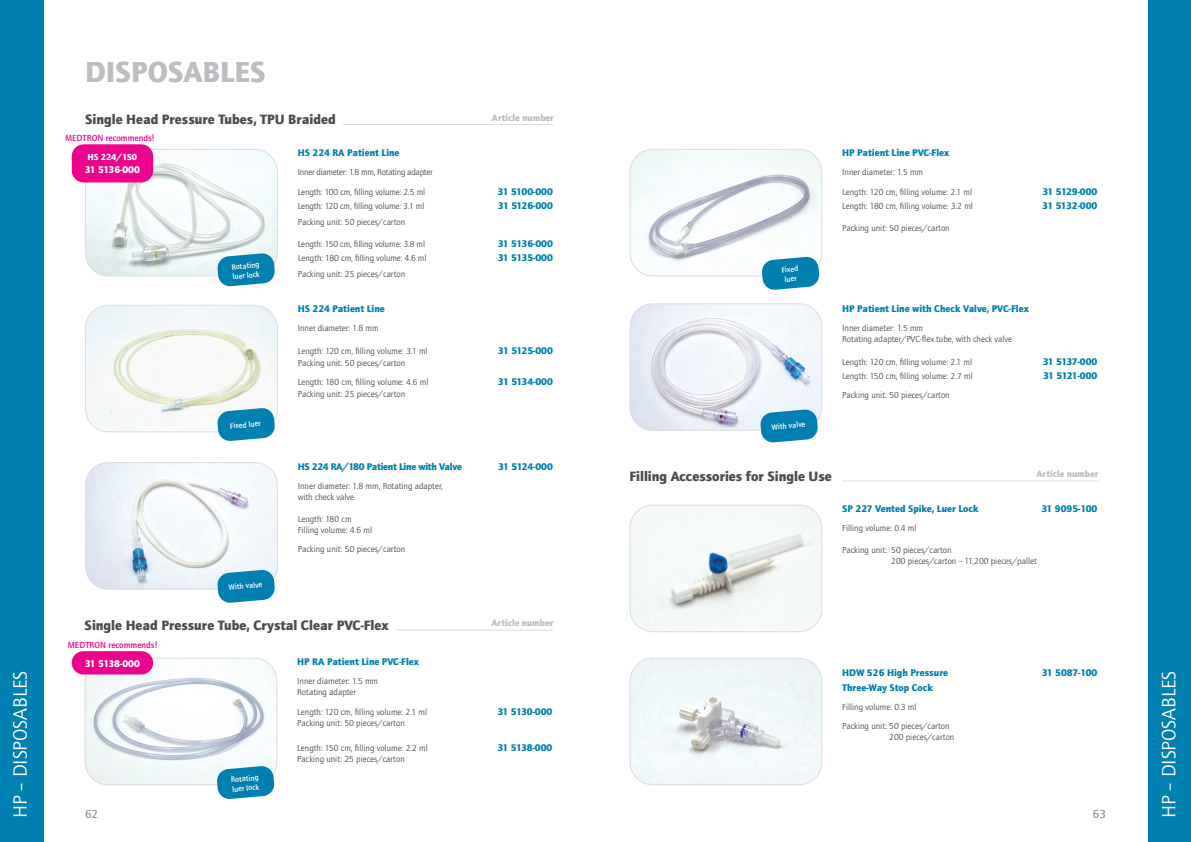
<style>
.page{position:relative;width:1191px;height:842px;background:#fff}
.page>*{position:absolute;margin:0;border:0;box-sizing:border-box;transform-origin:0 0}
.t1{font:900 30px "Quay Sans ITC Std";color:#bcbdc0}
.t2{font:20px "Quay Sans ITC Std";color:#fff}
.t3{font:900 14px "Quay Sans ITC Std";color:#4b4c4d}
.t4{font:500 12px "Quay Sans ITC Std";color:#939598}
.t5{font:900 10px "Quay Sans ITC Std";color:#0080b0}
.t6{font:900 10px "Quay Sans ITC Std";letter-spacing:-.035em;color:#0080b0}
.t7{font:900 10px "Quay Sans ITC Std";letter-spacing:-.025em;color:#0080b0}
.t8{font:900 10px "Quay Sans ITC Std";letter-spacing:-.035em;color:#fff}
.t9{font:900 10px "Quay Sans ITC Std";letter-spacing:-.03em;color:#0080b0}
.t10{font:900 10px "Quay Sans ITC Std";letter-spacing:-.045em;color:#0080b0}
.t11{font:900 10px "Quay Sans ITC Std";letter-spacing:-.05em;color:#0080b0}
.t12{font:900 10px "Quay Sans ITC Std";letter-spacing:-.07em;color:#0080b0}
.t13{font:900 9.5px "Quay Sans ITC Std";color:#bcbdc0}
.t14{font:500 9.1px "Quay Sans ITC Std";color:#ed028c}
.t15{font:9px/11px "Quay Sans ITC Std";color:#4b4c4d}
.t16{font:9px/19.5px "Quay Sans ITC Std";letter-spacing:-.025em;color:#4b4c4d}
.t17{font:900 9px "Quay Sans ITC Std";color:#fff}
.t18{font:500 8px/9.6px "Quay Sans ITC Std";color:#fff}
</style>
<div class="page">
<img style="left:631px;top:658px;width:191px;height:127px">
<div style="left:629px;top:658px;width:193px;height:127px;border:1px solid #dcdddf;border-radius:23px"></div>
<img style="left:86px;top:149px;width:191px;height:127px">
<div style="left:85px;top:149px;width:193px;height:127px;border:1px solid #dcdddf;border-radius:23px"></div>
<img style="left:87px;top:464px;width:189px;height:124px">
<div style="left:85px;top:462px;width:193px;height:128px;border:1px solid #dcdddf;border-radius:23px"></div>
<svg style="left:217px;top:253px;width:58px;height:34px;background:#3198bf"></svg>
<img style="left:86px;top:305px;width:190px;height:127px">
<div style="left:85px;top:305px;width:193px;height:127px;border:1px solid #dcdddf;border-radius:23px"></div>
<div style="left:0;top:0;width:43px;height:842px;background:#0080b0"></div>
<div style="left:1148px;top:0;width:43px;height:842px;background:#0080b0"></div>
<hr style="left:842px;top:480px;width:257px;height:1px;background:#dcdddf">
<hr style="left:343px;top:124px;width:210px;height:1px;background:#dcdddf">
<svg style="left:217px;top:408px;width:58px;height:33px;background:#2c95bd"></svg>
<svg style="left:217px;top:569px;width:58px;height:34px;background:#3198bf"></svg>
<hr style="left:396px;top:629px;width:157px;height:1px;background:#dcdddf">
<img style="left:85px;top:658px;width:192px;height:127px">
<div style="left:85px;top:658px;width:192px;height:127px;border:1px solid #dcdddf;border-radius:23px"></div>
<img style="left:631px;top:149px;width:191px;height:127px">
<div style="left:629px;top:149px;width:193px;height:127px;border:1px solid #dcdddf;border-radius:23px"></div>
<svg style="left:216px;top:766px;width:59px;height:33px"></svg>
<svg style="left:761px;top:256px;width:58px;height:34px"></svg>
<img style="left:631px;top:305px;width:191px;height:124px">
<div style="left:629px;top:303px;width:193px;height:128px;border:1px solid #dcdddf;border-radius:23px"></div>
<img style="left:631px;top:505px;width:191px;height:127px">
<div style="left:629px;top:505px;width:193px;height:127px;border:1px solid #dcdddf;border-radius:23px"></div>
<svg style="left:760px;top:409px;width:58px;height:34px;background:#3198bf"></svg>
<div style="left:72px;top:144px;width:81px;height:38px;background:#ed028c;border-radius:12px"></div>
<div style="left:72px;top:651px;width:81px;height:23px;background:#ed028c;border-radius:12px"></div>
<h1 class="t1" style="left:85px;top:54px;width:182px">DISPOSABLES</h1>
<h3 class="t3" style="left:85px;top:111px;width:252px">Single Head Pressure Tubes, TPU Braided</h3>
<p class="t13" style="left:492px;top:112px;width:63px">Article number</p>
<p class="t14" style="left:65px;top:133px;width:91px">MEDTRON recommends!</p>
<p class="t17" style="left:88px;top:151px;width:51px">HS 224/150</p>
<p class="t8" style="left:85px;top:163px;width:57px">31 5136-000</p>
<p class="t18" style="left:231px;top:262px;width:29px;rotate:-5deg">Rotating luer lock</p>
<p class="t18" style="left:230px;top:421px;width:32px;rotate:-5deg">Fixed luer</p>
<p class="t5" style="left:298px;top:147px;width:103px">HS 224 RA Patient Line</p>
<p class="t16" style="left:298px;top:163px;width:136px">Inner diameter: 1.8 mm, Rotating adapter<br>Length: 100 cm, filling volume: 2.5 ml</p>
<p class="t9" style="left:497px;top:186px;width:57px">31 5100-000</p>
<p class="t15" style="left:298px;top:201px;width:128px">Length: 120 cm, filling volume: 3.1 ml</p>
<p class="t6" style="left:498px;top:200px;width:57px">31 5126-000</p>
<p class="t15" style="left:298px;top:217px;width:109px">Packing unit: 50 pieces/carton</p>
<p class="t15" style="left:298px;top:239px;width:129px">Length: 150 cm, filling volume: 3.8 ml</p>
<p class="t6" style="left:498px;top:238px;width:57px">31 5136-000</p>
<p class="t15" style="left:298px;top:253px;width:130px">Length: 180 cm, filling volume: 4.6 ml</p>
<p class="t6" style="left:498px;top:252px;width:57px">31 5135-000</p>
<p class="t15" style="left:298px;top:269px;width:109px">Packing unit: 25 pieces/carton</p>
<p class="t5" style="left:298px;top:303px;width:89px">HS 224 Patient Line</p>
<p class="t15" style="left:298px;top:323px;width:82px">Inner diameter: 1.8 mm</p>
<p class="t15" style="left:298px;top:345px;width:131px">Length: 120 cm, filling volume: 3.1 ml</p>
<p class="t6" style="left:498px;top:345px;width:57px">31 5125-000</p>
<p class="t15" style="left:298px;top:353px;width:132px;line-height:19px">Packing unit: 50 pieces/carton<br>Length: 180 cm, filling volume: 4.6 ml</p>
<p class="t6" style="left:498px;top:376px;width:57px">31 5134-000</p>
<p class="t15" style="left:298px;top:388px;width:109px">Packing unit: 25 pieces/carton</p>
<p class="t7" style="left:298px;top:460px;width:166px">HS 224 RA/180 Patient Line with Valve</p>
<p class="t10" style="left:498px;top:460px;width:56px">31 5124-000</p>
<p class="t15" style="left:298px;top:480px;width:147px">Inner diameter: 1.8 mm, Rotating adapter, with check valve</p>
<p class="t15" style="left:298px;top:513px;width:76px">Length: 180 cm<br>Filling volume: 4.6 ml</p>
<p class="t15" style="left:298px;top:543px;width:109px">Packing unit: 50 pieces/carton</p>
<p class="t18" style="left:781px;top:265px;width:18px;rotate:-5deg">Fixed luer</p>
<p class="t18" style="left:771px;top:422px;width:35px;rotate:-5deg">With valve</p>
<p class="t5" style="left:842px;top:147px;width:109px">HP Patient Line PVC-Flex</p>
<p class="t15" style="left:842px;top:163px;width:131px;line-height:19.5px">Inner diameter: 1.5 mm<br>Length: 120 cm, filling volume: 2.1 ml</p>
<p class="t6" style="left:1042px;top:186px;width:57px">31 5129-000</p>
<p class="t15" style="left:842px;top:201px;width:132px">Length: 180 cm, filling volume: 3.2 ml</p>
<p class="t6" style="left:1042px;top:200px;width:57px">31 5132-000</p>
<p class="t15" style="left:842px;top:223px;width:109px">Packing unit: 50 pieces/carton</p>
<p class="t5" style="left:842px;top:303px;width:188px">HP Patient Line with Check Valve, PVC-Flex</p>
<p class="t15" style="left:842px;top:323px;width:171px">Inner diameter: 1.5 mm<br>Rotating adapter/PVC-flex tube, with check valve</p>
<p class="t15" style="left:842px;top:357px;width:131px">Length: 120 cm, filling volume: 2.1 ml</p>
<p class="t11" style="left:1042px;top:356px;width:56px">31 5137-000</p>
<p class="t15" style="left:842px;top:371px;width:132px">Length: 150 cm, filling volume: 2.7 ml</p>
<p class="t12" style="left:1043px;top:370px;width:56px">31 5121-000</p>
<p class="t15" style="left:842px;top:390px;width:109px">Packing unit: 50 pieces/carton</p>
<h3 class="t3" style="left:629px;top:468px;width:204px">Filling Accessories for Single Use</h3>
<p class="t13" style="left:1036px;top:468px;width:63px">Article number</p>
<p class="t5" style="left:842px;top:503px;width:138px">SP 227 Vented Spike, Luer Lock</p>
<p class="t5" style="left:1041px;top:503px;width:57px">31 9095-100</p>
<p class="t15" style="left:842px;top:523px;width:76px">Filling volume: 0.4 ml</p>
<p class="t15" style="left:891px;top:545px;width:147px;text-indent:-49px">Packing unit: 50 pieces/carton<br>200 pieces/carton – 11,200 pieces/pallet</p>
<p class="t18" style="left:228px;top:582px;width:35px;rotate:-5deg">With valve</p>
<h3 class="t3" style="left:85px;top:617px;width:305px">Single Head Pressure Tube, Crystal Clear PVC-Flex</h3>
<p class="t13" style="left:491px;top:617px;width:63px">Article number</p>
<p class="t5" style="left:297px;top:656px;width:123px">HP RA Patient Line PVC-Flex</p>
<p class="t15" style="left:297px;top:676px;width:82px">Inner diameter: 1.5 mm<br>Rotating adapter</p>
<p class="t15" style="left:297px;top:706px;width:131px">Length: 120 cm, filling volume: 2.1 ml</p>
<p class="t6" style="left:497px;top:705px;width:57px">31 5130-000</p>
<p class="t15" style="left:297px;top:717px;width:109px">Packing unit: 50 pieces/carton</p>
<p class="t15" style="left:297px;top:743px;width:132px">Length: 150 cm, filling volume: 2.2 ml</p>
<p class="t6" style="left:497px;top:742px;width:57px">31 5138-000</p>
<p class="t15" style="left:297px;top:754px;width:109px">Packing unit: 25 pieces/carton</p>
<p class="t14" style="left:68px;top:640px;width:91px">MEDTRON recommends!</p>
<p class="t8" style="left:85px;top:657px;width:57px">31 5138-000</p>
<p class="t5" style="left:842px;top:667px;width:107px">HDW 526 High Pressure</p>
<p class="t5" style="left:1041px;top:667px;width:57px">31 5087-100</p>
<p class="t5" style="left:842px;top:681px;width:92px">Three-Way Stop Cock</p>
<p class="t15" style="left:842px;top:697px;width:109px;line-height:19px">Filling volume: 0.3 ml<br>Packing unit: 50 pieces/carton</p>
<p class="t15" style="left:889px;top:731px;width:67px">200 pieces/carton</p>
<h2 class="t2" style="left:9px;top:818px;width:149px;rotate:-90deg">HP – DISPOSABLES</h2>
<h2 class="t2" style="left:1158px;top:818px;width:149px;rotate:-90deg">HP – DISPOSABLES</h2>
<p class="t18" style="left:231px;top:775px;width:29px;rotate:-5deg">Rotating luer lock</p>
<h3 class="t4" style="left:85px;top:807px;width:15px">62</h3>
<h3 class="t4" style="left:1092px;top:807px;width:15px">63</h3>
</div>
